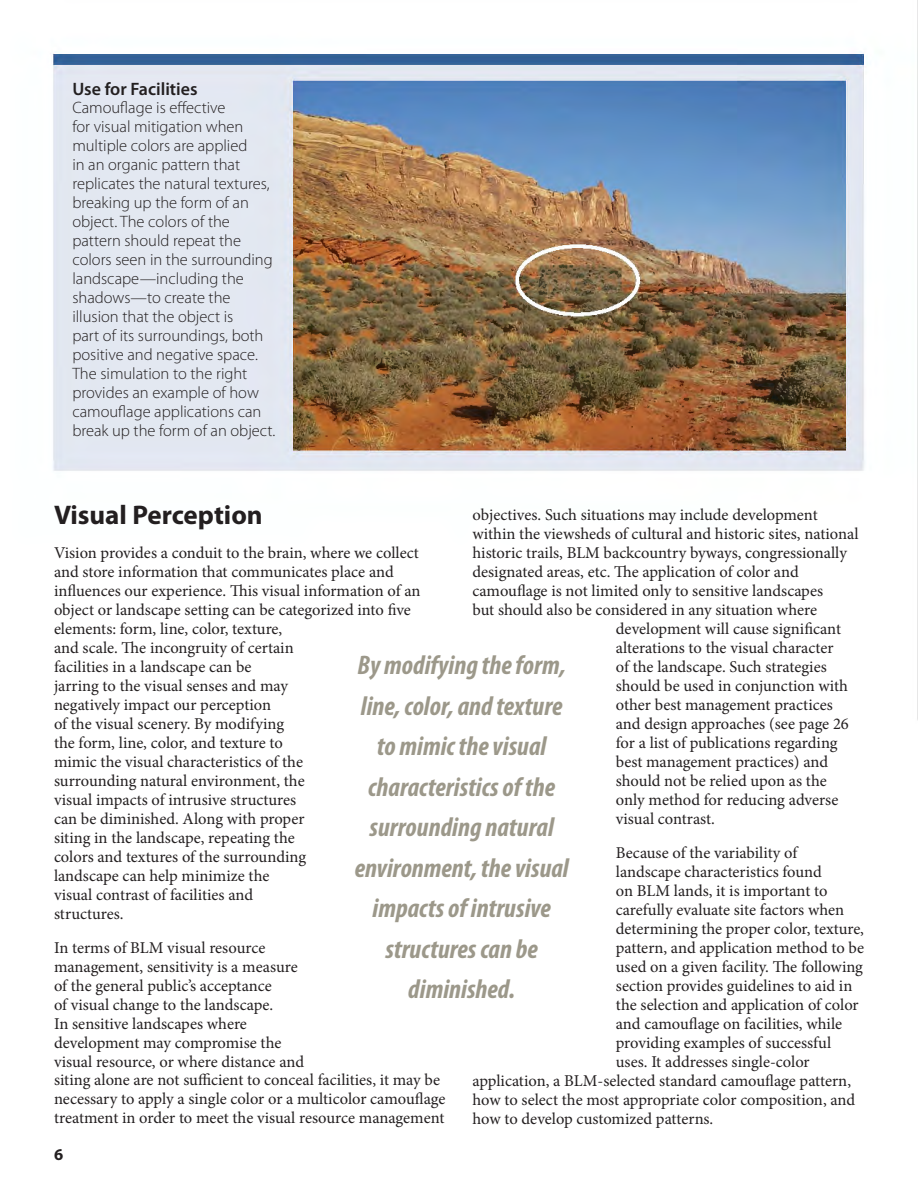
<style>
.page{position:relative;width:918px;height:1188px;background:#fff}
.page>*{position:absolute;margin:0;border:0;box-sizing:border-box;transform-origin:0 0}
.t1{font:italic 700 condensed 27px/40.5px "Myriad Pro";color:#9c988a;text-align:center}
.Body_text{font:700 27px "Myriad Pro";color:#231f20}
.t2{font:600 18px "Myriad Pro";color:#231f20}
.Body_text-2{font:16.5px/18.9px "Minion Pro";color:#231f20}
.t3{font:300 16.5px/18.9px "Myriad Pro";color:#231f20}
.t4{font:700 16.5px "Myriad Pro";color:#231f20}
</style>
<div class="page">
<img style="left:52px;top:1px;width:866px;height:719px">
<p class="t2" style="left:72px;top:77px;width:127px">Use for Facilities</p>
<p class="t3" style="left:72px;top:98px;width:205px">Camouflage is effective<br>for visual mitigation when multiple colors are applied<br>in an organic pattern that replicates the natural textures, breaking up the form of an object. The colors of the pattern should repeat the colors seen in the surrounding landscape—including the shadows—to create the illusion that the object is<br>part of its surroundings, both positive and negative space.<br>The simulation to the right provides an example of how camouflage applications can break up the form of an object.</p>
<p class="Body_text" style="left:54px;top:497px;width:210px">Visual Perception</p>
<p class="Body_text-2" style="left:54px;top:544px;width:368px">Vision provides a conduit to the brain, where we collect and store information that communicates place and influences our experience. This visual information of an object or landscape setting can be categorized into five elements: form, line, color, texture,<br>and scale. The incongruity of certain<br>facilities in a landscape can be<br>jarring to the visual senses and may<br>negatively impact our perception<br>of the visual scenery. By modifying<br>the form, line, color, and texture to<br>mimic the visual characteristics of the<br>surrounding natural environment, the<br>visual impacts of intrusive structures<br>can be diminished. Along with proper<br>siting in the landscape, repeating the<br>colors and textures of the surrounding<br>landscape can help minimize the<br>visual contrast of facilities and<br>structures.</p>
<p class="Body_text-2" style="left:54px;top:938px;width:393px">In terms of BLM visual resource<br>management, sensitivity is a measure<br>of the general public’s acceptance<br>of visual change to the landscape.<br>In sensitive landscapes where<br>development may compromise the<br>visual resource, or where distance and<br>siting alone are not sufficient to conceal facilities, it may be necessary to apply a single color or a multicolor camouflage treatment in order to meet the visual resource management</p>
<p class="Body_text-2" style="left:473px;top:506px;width:347px">objectives. Such situations may include development</p>
<p class="Body_text-2" style="left:473px;top:525px;width:388px">within the viewsheds of cultural and historic sites, national</p>
<p class="Body_text-2" style="left:472px;top:544px;width:376px">historic trails, BLM backcountry byways, congressionally</p>
<p class="Body_text-2" style="left:472px;top:563px;width:328px">designated areas, etc. The application of color and</p>
<p class="Body_text-2" style="left:472px;top:582px;width:352px">camouflage is not limited only to sensitive landscapes</p>
<p class="Body_text-2" style="left:472px;top:601px;width:346px">but should also be considered in any situation where</p>
<p class="Body_text-2" style="left:616px;top:620px;width:227px">development will cause significant</p>
<p class="Body_text-2" style="left:616px;top:639px;width:219px">alterations to the visual character</p>
<p class="Body_text-2" style="left:616px;top:658px;width:212px">of the landscape. Such strategies</p>
<p class="Body_text-2" style="left:616px;top:677px;width:234px">should be used in conjunction with</p>
<p class="Body_text-2" style="left:616px;top:696px;width:219px">other best management practices</p>
<p class="Body_text-2" style="left:616px;top:715px;width:235px">and design approaches (see page 26</p>
<p class="Body_text-2" style="left:616px;top:733px;width:223px">for a list of publications regarding</p>
<p class="Body_text-2" style="left:616px;top:752px;width:214px">best management practices) and</p>
<p class="Body_text-2" style="left:616px;top:771px;width:212px">should not be relied upon as the</p>
<p class="Body_text-2" style="left:616px;top:790px;width:224px">only method for reducing adverse</p>
<p class="Body_text-2" style="left:616px;top:809px;width:101px">visual contrast.</p>
<p class="Body_text-2" style="left:616px;top:843px;width:183px">Because of the variability of</p>
<p class="Body_text-2" style="left:616px;top:862px;width:208px">landscape characteristics found</p>
<p class="Body_text-2" style="left:616px;top:881px;width:213px">on BLM lands, it is important to</p>
<p class="Body_text-2" style="left:616px;top:900px;width:230px">carefully evaluate site factors when</p>
<p class="Body_text-2" style="left:616px;top:919px;width:250px">determining the proper color, texture,</p>
<p class="Body_text-2" style="left:616px;top:938px;width:250px">pattern, and application method to be</p>
<p class="Body_text-2" style="left:616px;top:957px;width:249px">used on a given facility. The following</p>
<p class="Body_text-2" style="left:616px;top:976px;width:238px">section provides guidelines to aid in</p>
<p class="Body_text-2" style="left:616px;top:995px;width:244px">the selection and application of color</p>
<p class="Body_text-2" style="left:616px;top:1014px;width:228px">and camouflage on facilities, while</p>
<p class="Body_text-2" style="left:616px;top:1033px;width:217px">providing examples of successful</p>
<p class="Body_text-2" style="left:616px;top:1052px;width:195px">uses. It addresses single-color</p>
<p class="Body_text-2" style="left:472px;top:1071px;width:380px">application, a BLM-selected standard camouflage pattern,</p>
<p class="Body_text-2" style="left:472px;top:1090px;width:384px">how to select the most appropriate color composition, and</p>
<p class="Body_text-2" style="left:472px;top:1109px;width:242px">how to develop customized patterns.</p>
<h1 class="t1" style="left:355px;top:644px;width:216px">By modifying the form, line, color, and texture to mimic the visual characteristics of the surrounding natural environment, the visual impacts of intrusive structures can be diminished.</h1>
<p class="t4" style="left:54px;top:1144px;width:11px">6</p>
</div>
